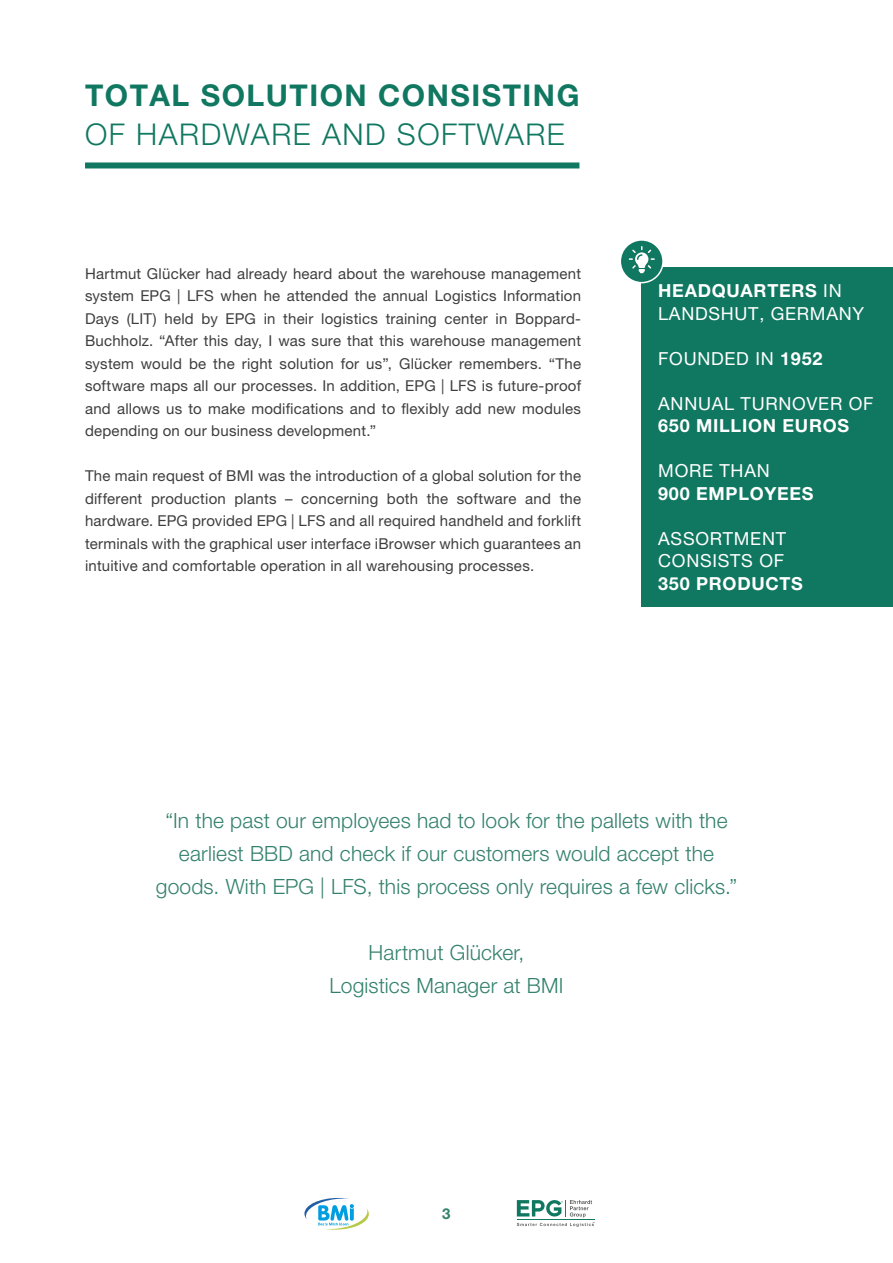
<style>
.page{position:relative;width:893px;height:1263px;background:#fff}
.page>*{position:absolute;margin:0;border:0;box-sizing:border-box;transform-origin:0 0}
.t1{font:700 30px "Helvetica Neue LT Pro";letter-spacing:.05em;color:#107760}
.t2{font:300 30px "Helvetica Neue LT Pro";letter-spacing:.05em;color:#107760}
.t3{font:300 21px/33px "Helvetica Neue LT Pro";letter-spacing:.01em;color:#33816c;text-align:center}
.t4{font:18px/22.5px "Helvetica Neue LT Pro";letter-spacing:.04em;color:#fff}
.t5{font:700 18px "Helvetica Neue LT Pro";letter-spacing:.04em;color:#fff}
.t6{font:15px/22.5px "Helvetica Neue LT Pro";letter-spacing:.015em;color:#3f3e3e;text-align:justify}
.t7{font:700 15px "Helvetica Neue LT Pro";color:#33816c}
.s1{font-weight:700}
</style>
<div class="page">
<svg style="left:517px;top:1200px;width:77px;height:27px"></svg>
<svg style="left:304px;top:1198px;width:65px;height:31px"></svg>
<div style="left:641px;top:268px;width:252px;height:339px;background:#107760"></div>
<svg style="left:620px;top:240px;width:43px;height:43px"></svg>
<div style="left:620px;top:239px;width:44px;height:44px;border:2px solid #fff;border-radius:50%"></div>
<svg style="left:629px;top:246px;width:26px;height:27px"></svg>
<div style="left:85px;top:162px;width:494px;height:6px;background:#107760"></div>
<h1 class="t1" style="left:85px;top:77px;width:496px">TOTAL SOLUTION CONSISTING</h1>
<h1 class="t2" style="left:85px;top:116px;width:481px">OF HARDWARE AND SOFTWARE</h1>
<p class="t6" style="left:85px;top:262px;width:498px">Hartmut Glücker had already heard about the warehouse management system EPG | LFS when he attended the annual Logistics Information Days (LIT) held by EPG in their logistics training center in Boppard-Buchholz. “After this day, I was sure that this warehouse management system would be the right solution for us”, Glücker remembers. “The software maps all our processes. In addition, EPG | LFS is future-proof and allows us to make modifications and to flexibly add new modules depending on our business development.”</p>
<p class="t6" style="left:85px;top:464px;width:498px">The main request of BMI was the introduction of a global solution for the different production plants – concerning both the software and the hardware. EPG provided EPG | LFS and all required handheld and forklift terminals with the graphical user interface iBrowser which guarantees an intuitive and comfortable operation in all warehousing processes.</p>
<p class="t4" style="left:658px;top:280px;width:207px"><span class="s1">HEADQUARTERS</span> IN<br>LANDSHUT, GERMANY</p>
<p class="t4" style="left:658px;top:347px;width:166px">FOUNDED IN <span class="s1">1952</span></p>
<p class="t4" style="left:658px;top:392px;width:217px">ANNUAL TURNOVER OF</p>
<p class="t5" style="left:658px;top:415px;width:192px">650 MILLION EUROS</p>
<p class="t4" style="left:658px;top:460px;width:113px">MORE THAN</p>
<p class="t5" style="left:658px;top:482px;width:157px">900 EMPLOYEES</p>
<p class="t4" style="left:658px;top:527px;width:129px">ASSORTMENT<br>CONSISTS OF</p>
<p class="t5" style="left:658px;top:572px;width:146px">350 PRODUCTS</p>
<h2 class="t3" style="left:156px;top:804px;width:583px">“In the past our employees had to look for the pallets with the earliest BBD and check if our customers would accept the goods. With EPG | LFS, this process only requires a few clicks.”</h2>
<h2 class="t3" style="left:330px;top:936px;width:235px">Hartmut Glücker,<br>Logistics Manager at BMI</h2>
<p class="t7" style="left:442px;top:1205px;width:10px">3</p>
</div>
